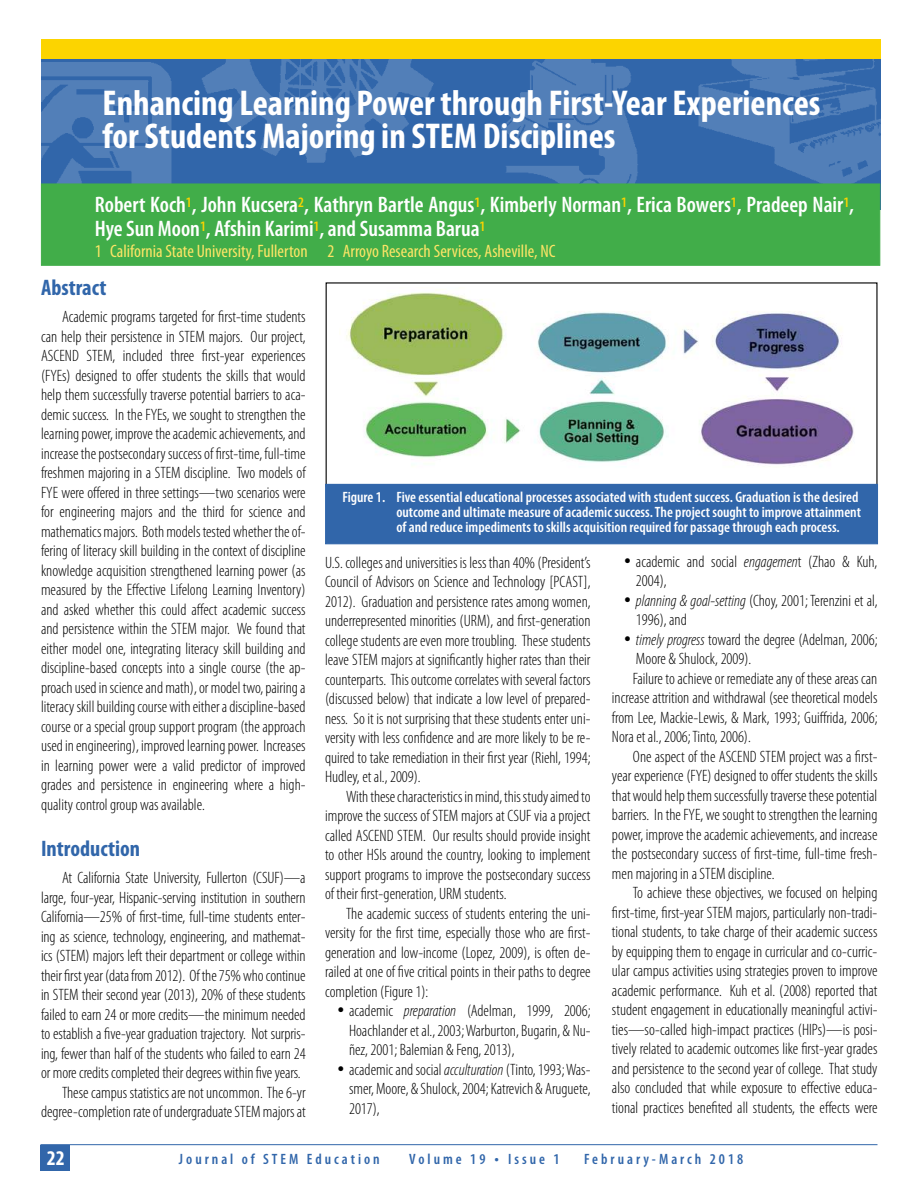
<style>
.page{position:relative;width:918px;height:1188px;background:#fff}
.page>*{position:absolute;margin:0;border:0;box-sizing:border-box;transform-origin:0 0}
.t1{font:700 condensed 36px/33px "Myriad Pro";color:#fff}
.t2{font:600 condensed 22.5px/24px "Myriad Pro";color:#fff}
.t3{font:700 condensed 22.5px "Myriad Pro";color:#3166aa}
.t4{font:700 condensed 21px "Myriad Pro";color:#fff}
.t5{font:condensed 18px "Myriad Pro";color:#fde566}
.t6{font:300 condensed 16.5px/19.5px "Myriad Pro";color:#000;text-align:justify}
.t7{font:600 condensed 15px/15px "Myriad Pro";color:#fff}
.t8{font:600 condensed 15px "Myriad Pro";letter-spacing:.2em;color:#3166aa}
.s1{font-style:italic}
.s2{font-size:16.5px}
</style>
<div class="page">
<hr style="left:40px;top:1144px;width:838px;height:1px;background:#3166aa">
<div style="left:40px;top:1145px;width:30px;height:26px;background:#3166aa"></div>
<img style="left:339px;top:289px;width:527px;height:195px">
<div style="left:41px;top:44px;width:839px;height:166px;background:#3166aa"></div>
<img style="left:490px;top:59px;width:154px;height:125px">
<img style="left:202px;top:59px;width:232px;height:104px">
<img style="left:697px;top:59px;width:183px;height:125px">
<img style="left:41px;top:63px;width:131px;height:121px">
<div style="left:41px;top:40px;width:840px;height:19px;background:#fcd400"></div>
<div style="left:41px;top:184px;width:839px;height:82px;background:#41ad49;border:1px solid #41ad49"></div>
<div style="left:325px;top:484px;width:553px;height:60px;background:#3166aa"></div>
<h1 class="t1" style="left:103px;top:86px;width:719px">Enhancing Learning Power through First-Year Experiences for Students Majoring in STEM Disciplines</h1>
<h2 class="t2" style="left:95px;top:192px;width:761px">Robert Koch<sup>1</sup>, John Kucsera<sup>2</sup>, Kathryn Bartle Angus<sup>1</sup>, Kimberly Norman<sup>1</sup>, Erica Bowers<sup>1</sup>, Pradeep Nair<sup>1</sup>,<br>Hye Sun Moon<sup>1</sup>, Afshin Karimi<sup>1</sup>, and Susamma Barua<sup>1</sup></h2>
<p class="t5" style="left:95px;top:240px;width:462px">1 California State University, Fullerton 2 Arroyo Research Services, Asheville, NC</p>
<h2 class="t3" style="left:41px;top:273px;width:67px">Abstract</h2>
<p class="t6" style="left:41px;top:307px;width:266px;text-indent:21px">Academic programs targeted for first-time students can help their persistence in STEM majors. Our project, ASCEND STEM, included three first-year experiences (FYEs) designed to offer students the skills that would help them successfully traverse potential barriers to aca&shy;demic success. In the FYEs, we sought to strengthen the learning power, improve the academic achievements, and increase the postsecondary success of first-time, full-time freshmen majoring in a STEM discipline. Two models of FYE were offered in three settings—two scenarios were for engineering majors and the third for science and mathematics majors. Both models tested whether the of&shy;fering of literacy skill building in the context of discipline knowledge acquisition strengthened learning power (as measured by the Effective Lifelong Learning Inventory) and asked whether this could affect academic success and persistence within the STEM major. We found that either model one, integrating literacy skill building and discipline-based concepts into a single course (the ap&shy;proach used in science and math), or model two, pairing a literacy skill building course with either a discipline-based course or a special group support program (the approach used in engineering), improved learning power. Increases in learning power were a valid predictor of improved grades and persistence in engineering where a high&shy;quality control group was available.</p>
<h2 class="t3" style="left:41px;top:834px;width:101px">Introduction</h2>
<p class="t6" style="left:41px;top:868px;width:266px;text-align:right">At California State University, Fullerton (CSUF)—a large, four-year, Hispanic-serving institution in southern California—25% of first-time, full-time students enter&shy;ing as science, technology, engineering, and mathemat&shy;ics (STEM) majors left their department or college within their first year (data from 2012). Of the 75% who continue in STEM their second year (2013), 20% of these students failed to earn 24 or more credits—the minimum needed to establish a five-year graduation trajectory. Not surpris&shy;ing, fewer than half of the students who failed to earn 24 or more credits completed their degrees within five years.<br>These campus statistics are not uncommon. The 6-yr degree-completion rate of undergraduate STEM majors at</p>
<p class="t7" style="left:396px;top:490px;width:466px;text-indent:-54px">Figure 1. Five essential educational processes associated with student success. Graduation is the desired outcome and ultimate measure of academic success. The project sought to improve attainment of and reduce impediments to skills acquisition required for passage through each process.</p>
<p class="t6" style="left:636px;top:551px;width:243px;text-indent:-12px">• academic and social <span class="s1">engagemen</span>t (Zhao &amp; Kuh,<br>2004),</p>
<p class="t6" style="left:636px;top:590px;width:243px;text-indent:-12px">• <span class="s1">planning &amp; goal-setting</span> (Choy, 2001; Terenzini et al,<br>1996), and</p>
<p class="t6" style="left:624px;top:629px;width:255px">• <span class="s1">timely progress</span> toward the degree (Adelman, 2006;</p>
<p class="t6" style="left:636px;top:649px;width:117px">Moore &amp; Shulock, 2009).</p>
<p class="t6" style="left:633px;top:668px;width:246px">Failure to achieve or remediate any of these areas can</p>
<p class="t6" style="left:612px;top:688px;width:267px">increase attrition and withdrawal (see theoretical models</p>
<p class="t6" style="left:612px;top:707px;width:267px">from Lee, Mackie-Lewis, &amp; Mark, 1993; Guiffrida, 2006;</p>
<p class="t6" style="left:612px;top:727px;width:140px">Nora et al., 2006; Tinto, 2006).</p>
<p class="t6" style="left:633px;top:746px;width:246px">One aspect of the ASCEND STEM project was a first-</p>
<p class="t6" style="left:612px;top:766px;width:267px">year experience (FYE) designed to offer students the skills</p>
<p class="t6" style="left:612px;top:785px;width:267px">that would help them successfully traverse these potential</p>
<p class="t6" style="left:612px;top:805px;width:267px">barriers. In the FYE, we sought to strengthen the learning</p>
<p class="t6" style="left:612px;top:824px;width:267px">power, improve the academic achievements, and increase</p>
<p class="t6" style="left:612px;top:844px;width:267px">the postsecondary success of first-time, full-time fresh-</p>
<p class="t6" style="left:612px;top:863px;width:164px">men majoring in a STEM discipline.</p>
<p class="t6" style="left:633px;top:883px;width:246px">To achieve these objectives, we focused on helping</p>
<p class="t6" style="left:612px;top:902px;width:267px">first-time, first-year STEM majors, particularly non-tradi-</p>
<p class="t6" style="left:612px;top:922px;width:267px">tional students, to take charge of their academic success</p>
<p class="t6" style="left:612px;top:941px;width:267px">by equipping them to engage in curricular and co-curric-</p>
<p class="t6" style="left:612px;top:961px;width:267px">ular campus activities using strategies proven to improve</p>
<p class="t6" style="left:612px;top:980px;width:267px">academic performance. Kuh et al. (2008) reported that</p>
<p class="t6" style="left:612px;top:1000px;width:267px">student engagement in educationally meaningful activi-</p>
<p class="t6" style="left:612px;top:1019px;width:267px">ties—so-called high-impact practices (HIPs)—is posi-</p>
<p class="t6" style="left:612px;top:1039px;width:267px">tively related to academic outcomes like first-year grades</p>
<p class="t6" style="left:612px;top:1058px;width:267px">and persistence to the second year of college. That study</p>
<p class="t6" style="left:612px;top:1078px;width:267px">also concluded that while exposure to effective educa-</p>
<p class="t6" style="left:612px;top:1097px;width:267px">tional practices benefited all students, the effects were</p>
<p class="t6" style="left:325px;top:552px;width:267px">U.S. colleges and universities is less than 40% (President’s Council of Advisors on Science and Technology [PCAST], 2012). Graduation and persistence rates among women, underrepresented minorities (URM), and first-generation college students are even more troubling. These students leave STEM majors at significantly higher rates than their counterparts. This outcome correlates with several factors (discussed below) that indicate a low level of prepared&shy;ness. So it is not surprising that these students enter uni&shy;versity with less confidence and are more likely to be re&shy;quired to take remediation in their first year (Riehl, 1994; Hudley, et al., 2009).</p>
<p class="t6" style="left:325px;top:786px;width:267px;text-indent:21px">With these characteristics in mind, this study aimed to improve the success of STEM majors at CSUF via a project called ASCEND STEM. Our results should provide insight to other HSIs around the country, looking to implement support programs to improve the postsecondary success of their first-generation, URM students.</p>
<p class="t6" style="left:325px;top:903px;width:267px;text-indent:21px">The academic success of students entering the uni&shy;versity for the first time, especially those who are first&shy;generation and low-income (Lopez, 2009), is often de&shy;railed at one of five critical points in their paths to degree completion (Figure 1):</p>
<p class="t6" style="left:349px;top:1001px;width:243px;text-indent:-12px">• academic <span class="s1">preparation</span> (Adelman, 1999, 2006; Hoachlander et al., 2003; Warburton, Bugarin, &amp; Nu&shy;ñez, 2001; Balemian &amp; Feng, 2013),</p>
<p class="t6" style="left:349px;top:1059px;width:243px;text-indent:-12px">• academic and social <span class="s1">acculturation</span> (Tinto, 1993; Was&shy;smer, Moore, &amp; Shulock, 2004; Katrevich &amp; Aruguete, 2017),</p>
<p class="t4" style="left:47px;top:1145px;width:19px">22</p>
<p class="t8" style="left:179px;top:1150px;width:202px">Journal of STEM Education</p>
<p class="t8" style="left:409px;top:1150px;width:152px">Volume 19 <span class="s2">•</span> Issue 1</p>
<p class="t8" style="left:584px;top:1150px;width:161px">February-March 2018</p>
</div>
